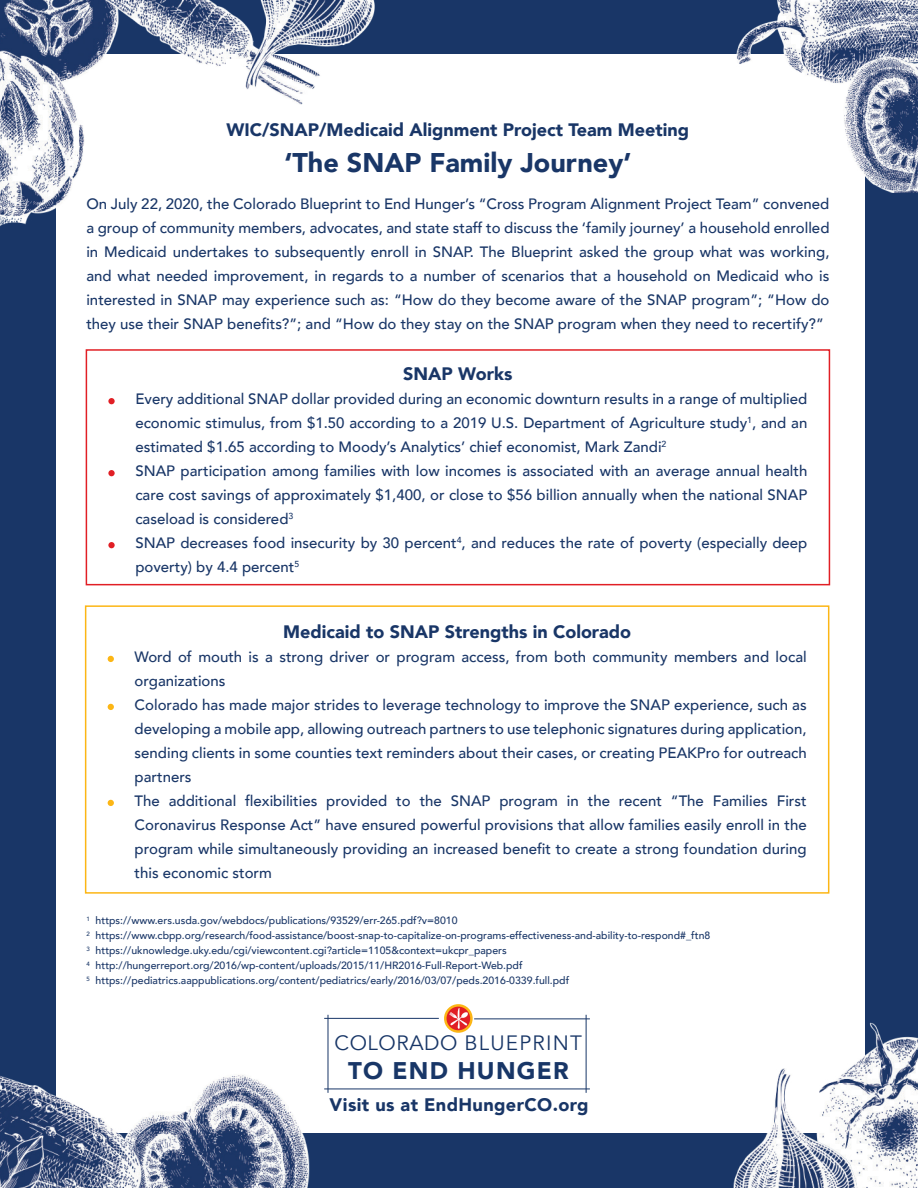
<style>
.page{position:relative;width:918px;height:1188px;background:#193667}
.page>*{position:absolute;margin:0;border:0;box-sizing:border-box;transform-origin:0 0}
.t1{font:900 27px "Avenir";color:#193667}
.t2{font:900 24px "Avenir";letter-spacing:.05em;color:#183667}
.t3{font:20.7px "Avenir";letter-spacing:.06em;color:#183667}
.t4{font:900 18.15px "Avenir";letter-spacing:.02em;color:#193667}
.t5{font:900 18px "Avenir";color:#193667}
.t6{font:500 15px/24px "Avenir";color:#193667}
.t7{font:500 10.5px/15px "Avenir";color:#193667}
</style>
<div class="page">
<div style="left:56px;top:55px;width:808px;height:1078px;background:#fff"></div>
<hr style="left:324px;top:1018px;width:115px;height:1px;background:#183667">
<hr style="left:474px;top:1018px;width:116px;height:1px;background:#183667">
<hr style="left:324px;top:1089px;width:266px;height:1px;background:#183667">
<hr style="left:328px;top:1015px;width:1px;height:78px;background:#183667">
<svg style="left:445px;top:1005px;width:26px;height:27px"></svg>
<div style="left:444px;top:1004px;width:29px;height:29px;border:2px solid #fcb615;border-radius:50%"></div>
<svg style="left:449px;top:1008px;width:19px;height:21px"></svg>
<img style="left:552px;top:892px;width:366px;height:296px">
<img style="left:0;top:1075px;width:310px;height:113px">
<img style="left:0;top:0;width:387px;height:226px">
<img style="left:605px;top:0;width:313px;height:192px">
<div style="left:86px;top:349px;width:744px;height:236px;border:2px solid #e11f25"></div>
<div style="left:108px;top:398px;width:7px;height:6px;background:#e11f25;border-radius:50%"></div>
<div style="left:108px;top:470px;width:7px;height:6px;background:#e11f25;border-radius:50%"></div>
<div style="left:108px;top:542px;width:7px;height:6px;background:#e11f25;border-radius:50%"></div>
<div style="left:85px;top:605px;width:744px;height:289px;border:2px solid #fcb615"></div>
<svg style="left:108px;top:656px;width:6px;height:6px"></svg>
<svg style="left:108px;top:704px;width:6px;height:6px"></svg>
<svg style="left:108px;top:800px;width:6px;height:6px"></svg>
<p class="t5" style="left:227px;top:114px;width:464px">WIC/SNAP/Medicaid Alignment Project Team Meeting</p>
<h1 class="t1" style="left:284px;top:139px;width:348px">‘The SNAP Family Journey’</h1>
<p class="t6" style="left:86px;top:191px;width:745px;text-align:justify">On July 22, 2020, the Colorado Blueprint to End Hunger’s “Cross Program Alignment Project Team” convened a group of community members, advocates, and state staff to discuss the ‘family journey’ a household enrolled in Medicaid undertakes to subsequently enroll in SNAP. The Blueprint asked the group what was working, and what needed improvement, in regards to a number of scenarios that a household on Medicaid who is interested in SNAP may experience such as: “How do they become aware of the SNAP program”; “How do they use their SNAP benefits?”; and “How do they stay on the SNAP program when they need to recertify?”</p>
<p class="t5" style="left:403px;top:359px;width:111px">SNAP Works</p>
<p class="t6" style="left:135px;top:386px;width:674px">Every additional SNAP dollar provided during an economic downturn results in a range of multiplied economic stimulus, from $1.50 according to a 2019 U.S. Department of Agriculture study<sup>1</sup>, and an estimated $1.65 according to Moody’s Analytics’ chief economist, Mark Zandi<sup>2<br></sup>SNAP participation among families with low incomes is associated with an average annual health care cost savings of approximately $1,400, or close to $56 billion annually when the national SNAP caseload is considered<sup>3<br></sup>SNAP decreases food insecurity by 30 percent<sup>4</sup>, and reduces the rate of poverty (especially deep poverty) by 4.4 percent<sup>5</sup></p>
<p class="t5" style="left:283px;top:616px;width:350px">Medicaid to SNAP Strengths in Colorado</p>
<p class="t6" style="left:135px;top:644px;width:674px">Word of mouth is a strong driver or program access, from both community members and local organizations<br>Colorado has made major strides to leverage technology to improve the SNAP experience, such as developing a mobile app, allowing outreach partners to use telephonic signatures during application, sending clients in some counties text reminders about their cases, or creating PEAKPro for outreach partners<br>The additional flexibilities provided to the SNAP program in the recent “The Families First Coronavirus Response Act” have ensured powerful provisions that allow families easily enroll in the program while simultaneously providing an increased benefit to create a strong foundation during this economic storm</p>
<p class="t7" style="left:86px;top:912px;width:625px"><sup>1</sup> https://www.ers.usda.gov/webdocs/publications/93529/err-265.pdf?v=8010<br><sup>2</sup> https://www.cbpp.org/research/food-assistance/boost-snap-to-capitalize-on-programs-effectiveness-and-ability-to-respond#_ftn8<br><sup>3</sup> https://uknowledge.uky.edu/cgi/viewcontent.cgi?article=1105&amp;context=ukcpr_papers<br><sup>4</sup> http://hungerreport.org/2016/wp-content/uploads/2015/11/HR2016-Full-Report-Web.pdf<br><sup>5</sup> https://pediatrics.aappublications.org/content/pediatrics/early/2016/03/07/peds.2016-0339.full.pdf</p>
<h3 class="t3" style="left:335px;top:1031px;width:249px">COLORADO BLUEPRINT</h3>
<h2 class="t2" style="left:348px;top:1050px;width:222px">TO END HUNGER</h2>
<p class="t4" style="left:330px;top:1089px;width:261px">Visit us at EndHungerCO.org</p>
</div>
